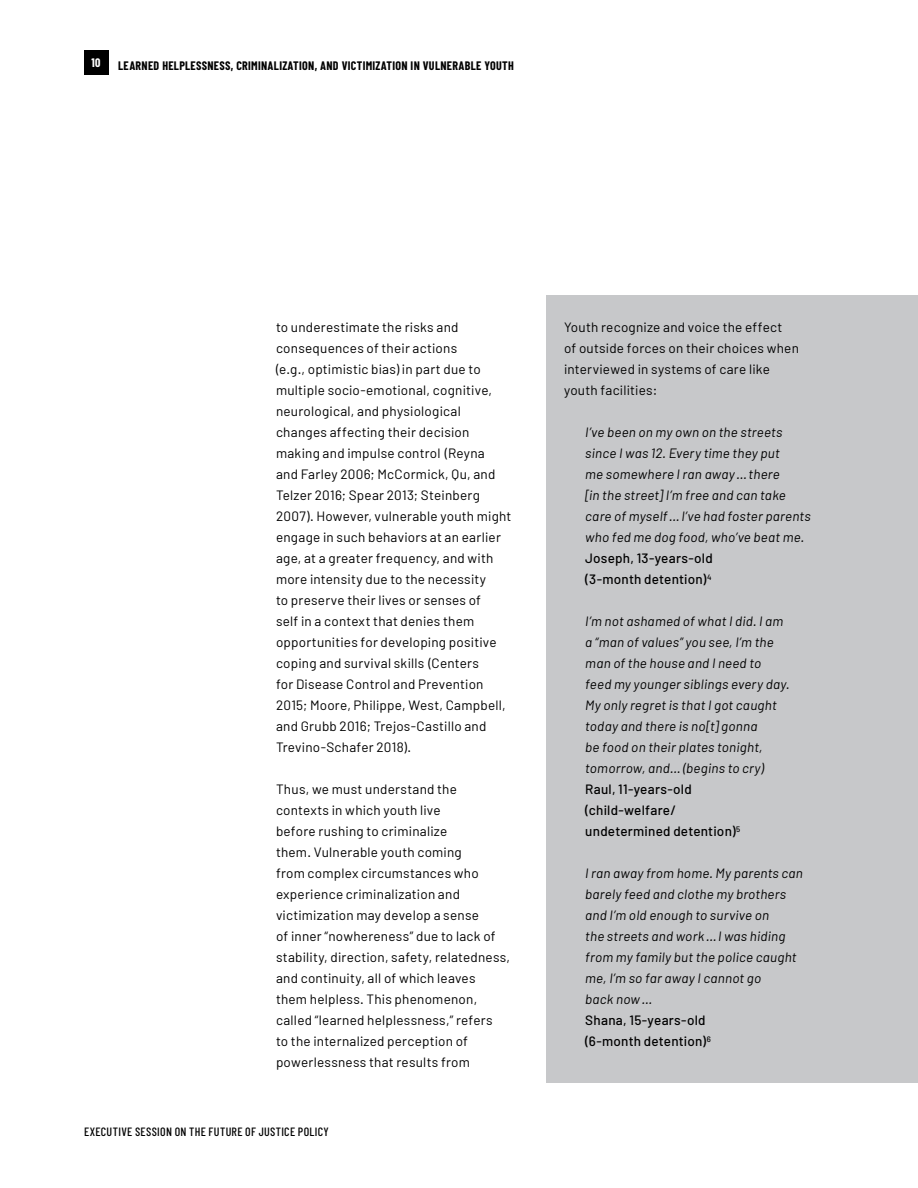
<style>
.page{position:relative;width:918px;height:1188px;background:#fff}
.page>*{position:absolute;margin:0;border:0;box-sizing:border-box;transform-origin:0 0}
.t1{font:13.5px/21px "Barlow";letter-spacing:.015em;color:#000}
.t2{font:italic 13.5px/21px "Barlow";letter-spacing:.015em;color:#000}
.t3{font:500 13.5px/21px "Barlow";letter-spacing:.015em;color:#000}
.t4{font:700 12px "Barlow Condensed";letter-spacing:.025em;color:#000}
.t5{font:500 12px "Barlow Condensed";letter-spacing:.03em;color:#000}
.t6{font:700 12px "Barlow Condensed";color:#fff}
</style>
<div class="page">
<div style="left:84px;top:51px;width:24px;height:24px;background:#000"></div>
<div style="left:546px;top:296px;width:372px;height:787px;background:#c7c8ca"></div>
<p class="t6" style="left:92px;top:56px;width:10px">10</p>
<p class="t4" style="left:118px;top:58px;width:397px">LEARNED HELPLESSNESS, CRIMINALIZATION, AND VICTIMIZATION IN VULNERABLE YOUTH</p>
<p class="t1" style="left:276px;top:317px;width:237px">to underestimate the risks and consequences of their actions<br>(e.g., optimistic bias) in part due to multiple socio-emotional, cognitive, neurological, and physiological changes affecting their decision making and impulse control (Reyna<br>and Farley 2006; McCormick, Qu, and Telzer 2016; Spear 2013; Steinberg 2007). However, vulnerable youth might engage in such behaviors at an earlier age, at a greater frequency, and with more intensity due to the necessity<br>to preserve their lives or senses of<br>self in a context that denies them opportunities for developing positive coping and survival skills (Centers<br>for Disease Control and Prevention 2015; Moore, Philippe, West, Campbell, and Grubb 2016; Trejos-Castillo and Trevino-Schafer 2018).</p>
<p class="t1" style="left:276px;top:779px;width:236px">Thus, we must understand the contexts in which youth live<br>before rushing to criminalize<br>them. Vulnerable youth coming<br>from complex circumstances who experience criminalization and victimization may develop a sense<br>of inner “nowhereness” due to lack of stability, direction, safety, relatedness, and continuity, all of which leaves<br>them helpless. This phenomenon, called “learned helplessness,” refers<br>to the internalized perception of powerlessness that results from</p>
<p class="t5" style="left:84px;top:1124px;width:246px">EXECUTIVE SESSION ON THE FUTURE OF JUSTICE POLICY</p>
<p class="t1" style="left:564px;top:317px;width:236px">Youth recognize and voice the effect<br>of outside forces on their choices when interviewed in systems of care like youth facilities:</p>
<p class="t2" style="left:585px;top:422px;width:227px">I’ve been on my own on the streets since I was 12. Every time they put<br>me somewhere I ran away…there<br>[in the street] I’m free and can take care of myself…I’ve had foster parents who fed me dog food, who’ve beat me.</p>
<p class="t3" style="left:585px;top:548px;width:129px">Joseph, 13-years-old (3-month detention)<sup>4</sup></p>
<p class="t2" style="left:585px;top:611px;width:206px">I’m not ashamed of what I did. I am a “man of values” you see, I’m the man of the house and I need to feed my younger siblings every day.<br>My only regret is that I got caught today and there is no[t] gonna<br>be food on their plates tonight, tomorrow, and… (begins to cry)</p>
<p class="t3" style="left:585px;top:779px;width:157px">Raul, 11-years-old (child-welfare/ undetermined detention)<sup>5</sup></p>
<p class="t2" style="left:585px;top:863px;width:219px">I ran away from home. My parents can barely feed and clothe my brothers and I’m old enough to survive on<br>the streets and work…I was hiding from my family but the police caught me, I’m so far away I cannot go<br>back now…</p>
<p class="t3" style="left:585px;top:1010px;width:127px">Shana, 15-years-old (6-month detention)<sup>6</sup></p>
</div>
